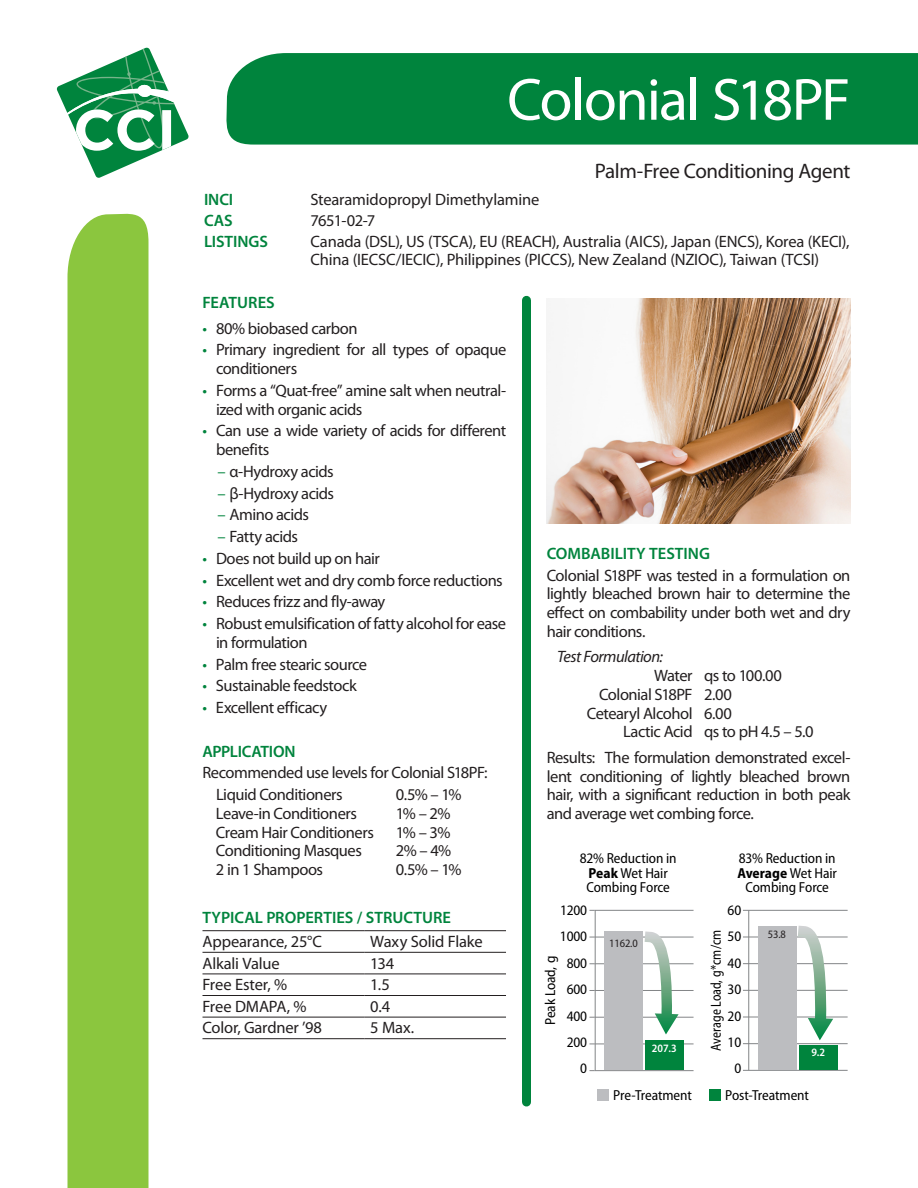
<style>
.page{position:relative;width:918px;height:1188px;background:#fff}
.page>*{position:absolute;margin:0;border:0;box-sizing:border-box;transform-origin:0 0}
.t1{font:60px "Myriad Pro";letter-spacing:-.03em;color:#fff}
.t2{font:21px "Myriad Pro";letter-spacing:-.02em;color:#231f20}
.Text_1{font:16.5px/18.8px "Myriad Pro";letter-spacing:-.025em;color:#231f20}
.Chart_Heading{font:600 16.5px "Myriad Pro";color:#00843d}
.Text_1-2{font:italic 16.5px "Myriad Pro";letter-spacing:-.035em;color:#231f20}
.Text_1-3{font:16.5px "Myriad Pro";letter-spacing:-.005em;color:#231f20}
.Chart_Heading-2{font:600 16.5px "Myriad Pro";letter-spacing:-.02em;color:#00843d}
.t3{font:semi-condensed 14.55px/14.5px "Myriad Pro";letter-spacing:-.01em;color:#000;text-align:center}
.t4{font:semi-condensed 14.55px "Myriad Pro";letter-spacing:-.01em;color:#000;scale:.9 1}
.t5{font:semi-condensed 11.25px "Myriad Pro";letter-spacing:-.01em;color:#231f20}
.t6{font:600 semi-condensed 11.25px "Myriad Pro";color:#fff}
.s1{color:#00843d}
.s2{font-weight:700}
</style>
<div class="page">
<div style="left:226px;top:53px;width:692px;height:92px;background:#00843d"></div>
<svg style="left:56px;top:47px;width:133px;height:131px"></svg>
<div style="left:68px;top:213px;width:80px;height:975px;background:#8bc63e"></div>
<div style="left:522px;top:300px;width:9px;height:802px;background:#00843d"></div>
<hr style="left:364px;top:930px;width:142px;height:1px;background:#231f20">
<hr style="left:202px;top:952px;width:162px;height:1px;background:#231f20">
<hr style="left:364px;top:952px;width:142px;height:1px;background:#231f20">
<hr style="left:202px;top:974px;width:162px;height:1px;background:#231f20">
<hr style="left:364px;top:974px;width:142px;height:1px;background:#231f20">
<hr style="left:202px;top:995px;width:162px;height:1px;background:#231f20">
<hr style="left:364px;top:995px;width:142px;height:1px;background:#231f20">
<hr style="left:202px;top:1017px;width:162px;height:1px;background:#231f20">
<hr style="left:364px;top:1017px;width:142px;height:1px;background:#231f20">
<hr style="left:202px;top:1038px;width:162px;height:1px;background:#231f20">
<hr style="left:364px;top:1038px;width:142px;height:1px;background:#231f20">
<hr style="left:202px;top:930px;width:162px;height:1px;background:#231f20">
<div style="left:598px;top:1089px;width:11px;height:11px;background:#bcbdc0"></div>
<div style="left:709px;top:1089px;width:12px;height:11px;background:#00843d"></div>
<hr style="left:743px;top:1070px;width:105px;height:1px;background:#838587">
<hr style="left:743px;top:1043px;width:105px;height:1px;background:#838587">
<hr style="left:743px;top:1017px;width:105px;height:1px;background:#838587">
<hr style="left:743px;top:990px;width:105px;height:1px;background:#838587">
<hr style="left:743px;top:963px;width:105px;height:1px;background:#838587">
<hr style="left:743px;top:937px;width:105px;height:1px;background:#838587">
<hr style="left:743px;top:910px;width:105px;height:1px;background:#838587">
<div style="left:799px;top:1045px;width:39px;height:25px;background:#00843d"></div>
<hr style="left:748px;top:910px;width:1px;height:160px;background:#838587">
<hr style="left:595px;top:1070px;width:99px;height:1px;background:#838587">
<hr style="left:595px;top:1044px;width:99px;height:1px;background:#838587">
<hr style="left:595px;top:1017px;width:99px;height:1px;background:#838587">
<hr style="left:595px;top:990px;width:99px;height:1px;background:#838587">
<hr style="left:595px;top:963px;width:99px;height:1px;background:#838587">
<hr style="left:595px;top:937px;width:99px;height:1px;background:#838587">
<hr style="left:595px;top:910px;width:99px;height:1px;background:#838587">
<div style="left:604px;top:932px;width:39px;height:138px;background:#bcbdc0"></div>
<div style="left:645px;top:1040px;width:39px;height:30px;background:#00843d"></div>
<hr style="left:595px;top:910px;width:1px;height:161px;background:#838587">
<svg style="left:640px;top:931px;width:39px;height:103px"></svg>
<div style="left:758px;top:926px;width:39px;height:144px;background:#bcbdc0"></div>
<svg style="left:797px;top:925px;width:36px;height:115px"></svg>
<img style="left:547px;top:298px;width:303px;height:226px">
<p class="t1" style="left:507px;top:63px;width:345px">Colonial S18PF</p>
<p class="t2" style="left:595px;top:158px;width:257px">Palm-Free Conditioning Agent</p>
<p class="Chart_Heading" style="left:204px;top:189px;width:31px">INCI</p>
<p class="Text_1" style="left:310px;top:190px;width:230px">Stearamidopropyl Dimethylamine</p>
<p class="Chart_Heading" style="left:204px;top:210px;width:30px">CAS</p>
<p class="Text_1" style="left:310px;top:211px;width:66px">7651-02-7</p>
<p class="Chart_Heading" style="left:204px;top:231px;width:65px">LISTINGS</p>
<p class="Text_1" style="left:310px;top:232px;width:541px;line-height:18px">Canada (DSL), US (TSCA), EU (REACH), Australia (AICS), Japan (ENCS), Korea (KECI),<br>China (IECSC/IECIC), Philippines (PICCS), New Zealand (NZIOC), Taiwan (TCSI)</p>
<p class="Chart_Heading" style="left:202px;top:292px;width:74px">FEATURES</p>
<p class="Text_1" style="left:202px;top:319px;width:157px"><span class="s1">•</span> 80% biobased carbon</p>
<p class="Text_1" style="left:216px;top:340px;width:292px;text-indent:-14px"><span class="s1">•</span> Primary ingredient for all types of opaque conditioners</p>
<p class="Text_1" style="left:216px;top:381px;width:292px;text-indent:-14px"><span class="s1">•</span> Forms a “Quat-free” amine salt when neutral&shy;ized with organic acids</p>
<p class="Text_1" style="left:216px;top:421px;width:292px;text-indent:-14px"><span class="s1">•</span> Can use a wide variety of acids for different benefits</p>
<p class="Text_1" style="left:218px;top:462px;width:118px"><span class="s1">–</span> α-Hydroxy acids</p>
<p class="Text_1" style="left:218px;top:484px;width:118px"><span class="s1">–</span> β-Hydroxy acids</p>
<p class="Text_1" style="left:218px;top:505px;width:93px"><span class="s1">–</span> Amino acids</p>
<p class="Text_1" style="left:218px;top:527px;width:82px"><span class="s1">–</span> Fatty acids</p>
<p class="Text_1" style="left:202px;top:549px;width:179px"><span class="s1">•</span> Does not build up on hair</p>
<p class="Text_1" style="left:202px;top:571px;width:302px"><span class="s1">•</span> Excellent wet and dry comb force reductions</p>
<p class="Text_1" style="left:202px;top:592px;width:184px"><span class="s1">•</span> Reduces frizz and fly-away</p>
<p class="Text_1" style="left:216px;top:614px;width:292px;text-indent:-14px"><span class="s1">•</span> Robust emulsification of fatty alcohol for ease in formulation</p>
<p class="Text_1" style="left:202px;top:655px;width:166px"><span class="s1">•</span> Palm free stearic source</p>
<p class="Text_1" style="left:202px;top:676px;width:156px"><span class="s1">•</span> Sustainable feedstock</p>
<p class="Text_1" style="left:202px;top:698px;width:126px"><span class="s1">•</span> Excellent efficacy</p>
<p class="Chart_Heading-2" style="left:202px;top:741px;width:95px">APPLICATION</p>
<p class="Text_1" style="left:202px;top:763px;width:287px">Recommended use levels for Colonial S18PF:</p>
<p class="Text_1" style="left:216px;top:785px;width:128px">Liquid Conditioners</p>
<p class="Text_1" style="left:396px;top:785px;width:67px">0.5% – 1%</p>
<p class="Text_1" style="left:216px;top:804px;width:143px">Leave-in Conditioners</p>
<p class="Text_1" style="left:396px;top:804px;width:56px">1% – 2%</p>
<p class="Text_1" style="left:216px;top:823px;width:160px">Cream Hair Conditioners</p>
<p class="Text_1" style="left:396px;top:823px;width:56px">1% – 3%</p>
<p class="Text_1" style="left:216px;top:841px;width:147px">Conditioning Masques</p>
<p class="Text_1" style="left:396px;top:841px;width:57px">2% – 4%</p>
<p class="Text_1" style="left:216px;top:860px;width:109px">2 in 1 Shampoos</p>
<p class="Text_1" style="left:396px;top:860px;width:67px">0.5% – 1%</p>
<p class="Chart_Heading" style="left:202px;top:907px;width:250px">TYPICAL PROPERTIES / STRUCTURE</p>
<p class="Text_1" style="left:202px;top:932px;width:121px">Appearance, 25°C</p>
<p class="Text_1" style="left:370px;top:932px;width:114px">Waxy Solid Flake</p>
<p class="Text_1" style="left:202px;top:954px;width:79px">Alkali Value</p>
<p class="Text_1" style="left:370px;top:954px;width:26px">134</p>
<p class="Text_1-3" style="left:202px;top:975px;width:86px">Free Ester, %</p>
<p class="Text_1" style="left:370px;top:975px;width:21px">1.5</p>
<p class="Text_1" style="left:202px;top:997px;width:106px">Free DMAPA, %</p>
<p class="Text_1" style="left:370px;top:997px;width:21px">0.4</p>
<p class="Text_1" style="left:202px;top:1018px;width:121px">Color, Gardner ’98</p>
<p class="Text_1" style="left:370px;top:1018px;width:46px">5 Max.</p>
<p class="Chart_Heading" style="left:547px;top:543px;width:165px">COMBABILITY TESTING</p>
<p class="Text_1" style="left:547px;top:565px;width:305px;text-align:justify">Colonial S18PF was tested in a formulation on lightly bleached brown hair to determine the effect on combability under both wet and dry hair conditions.</p>
<p class="Text_1-2" style="left:557px;top:647px;width:107px">Test Formulation:</p>
<p class="Text_1" style="left:654px;top:666px;width:129px">Water qs to 100.00</p>
<p class="Text_1" style="left:599px;top:685px;width:134px">Colonial S18PF 2.00</p>
<p class="Text_1" style="left:587px;top:703px;width:147px">Cetearyl Alcohol 6.00</p>
<p class="Text_1" style="left:623px;top:722px;width:192px">Lactic Acid qs to pH 4.5 – 5.0</p>
<p class="Text_1" style="left:547px;top:748px;width:305px;text-align:justify">Results: The formulation demonstrated excel&shy;lent conditioning of lightly bleached brown hair, with a significant reduction in both peak and average wet combing force.</p>
<p class="t3" style="left:580px;top:852px;width:98px">82% Reduction in<br><span class="s2">Peak</span> Wet Hair<br>Combing Force</p>
<p class="t3" style="left:737px;top:851px;width:101px">83% Reduction in<br><span class="s2">Average</span> Wet Hair<br>Combing Force</p>
<p class="t3" style="left:560px;top:903px;width:29px">1200</p>
<p class="t3" style="left:727px;top:903px;width:15px">60</p>
<p class="t3" style="left:560px;top:930px;width:29px">1000</p>
<p class="t3" style="left:543px;top:1025px;width:71px;rotate:-90deg">Peak Load, g</p>
<p class="t3" style="left:567px;top:956px;width:22px">800</p>
<p class="t3" style="left:567px;top:982px;width:22px">600</p>
<p class="t3" style="left:567px;top:1009px;width:22px">400</p>
<p class="t3" style="left:567px;top:1035px;width:22px">200</p>
<p class="t5" style="left:609px;top:937px;width:30px">1162.0</p>
<p class="t6" style="left:652px;top:1042px;width:26px">207.3</p>
<p class="t4" style="left:708px;top:1051px;width:136px;rotate:-90deg">Average Load, g*cm/cm</p>
<p class="t3" style="left:727px;top:930px;width:15px">50</p>
<p class="t3" style="left:727px;top:956px;width:15px">40</p>
<p class="t3" style="left:727px;top:982px;width:15px">30</p>
<p class="t3" style="left:727px;top:1009px;width:15px">20</p>
<p class="t3" style="left:727px;top:1035px;width:15px">10</p>
<p class="t5" style="left:768px;top:928px;width:20px">53.8</p>
<p class="t6" style="left:811px;top:1047px;width:15px">9.2</p>
<p class="t3" style="left:580px;top:1062px;width:8px">0</p>
<p class="t3" style="left:734px;top:1062px;width:8px">0</p>
<p class="t3" style="left:613px;top:1089px;width:80px">Pre-Treatment</p>
<p class="t3" style="left:725px;top:1089px;width:85px">Post-Treatment</p>
</div>
